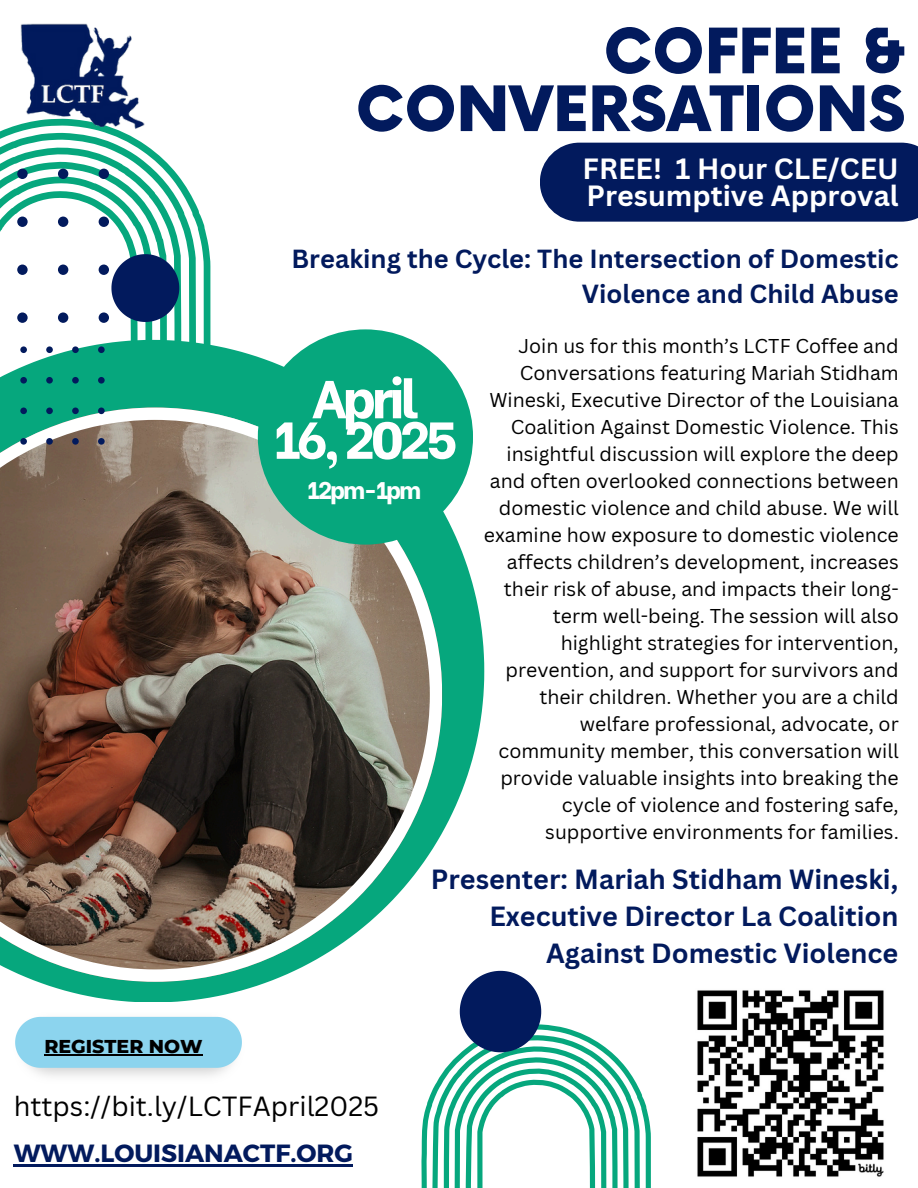
<style>
.page{position:relative;width:918px;height:1188px;background:#fff}
.page>*{position:absolute;margin:0;border:0;box-sizing:border-box;transform-origin:0 0}
.t1{font:900 60.9px "Now";color:#021a5d}
.t2{font:800 53.4px "Be Vietnam";letter-spacing:-.08em;color:#fff}
.t3{font:800 51.9px "Be Vietnam";letter-spacing:-.08em;color:#fff}
.t4{font:700 28.5px/27px "Canva Sans";color:#fff}
.t5{font:700 27px/37.2px "Canva Sans";color:#021a5d;text-align:right}
.t6{font:27px "Canva Sans";color:#000}
.t7{font:700 25.5px/34.8px "Canva Sans";color:#021a5d;text-align:right}
.t8{font:700 24.9px "Montserrat";color:#021a5d}
.t9{font:800 24px "Be Vietnam";letter-spacing:-.08em;color:#fff}
.t10{font:19.5px/27px "Canva Sans";color:#000;text-align:right}
.t11{font:800 19.05px "Montserrat";color:#000}
</style>
<div class="page">
<svg style="left:38px;top:343px;width:446px;height:658px"></svg>
<svg style="left:0;top:408px;width:442px;height:573px;background:#736b5d"></svg>
<div style="left:258px;top:329px;width:215px;height:216px;background:#06a77d;border-radius:50%"></div>
<div style="left:540px;top:143px;width:378px;height:79px;background:#021a5d"></div>
<svg style="left:0;top:124px;width:221px;height:320px"></svg>
<svg style="left:421px;top:971px;width:230px;height:217px"></svg>
<img style="left:20px;top:23px;width:125px;height:108px">
<svg style="left:15px;top:1017px;width:227px;height:51px;background:#8fd3eb"></svg>
<hr style="left:44px;top:1054px;width:159px;height:1px;background:#000">
<img style="left:697px;top:990px;width:187px;height:187px">
<hr style="left:14px;top:1164px;width:339px;height:2px;background:#021a5d">
<p class="t1" style="left:604px;top:18px;width:303px">COFFEE &amp;</p>
<p class="t1" style="left:356px;top:76px;width:551px">CONVERSATIONS</p>
<p class="t4" style="left:583px;top:154px;width:318px">FREE! 1 Hour CLE/CEU<br>Presumptive Approval</p>
<h1 class="t11" style="left:44px;top:1034px;width:160px">REGISTER NOW</h1>
<h3 class="t7" style="left:292px;top:240px;width:609px">Breaking the Cycle: The Intersection of Domestic<br>Violence and Child Abuse</h3>
<h6 class="t10" style="left:484px;top:332px;width:416px">Join us for this month’s LCTF Coffee and Conversations featuring Mariah Stidham Wineski, Executive Director of the Louisiana Coalition Against Domestic Violence. This insightful discussion will explore the deep and often overlooked connections between domestic violence and child abuse. We will examine how exposure to domestic violence affects children’s development, increases their risk of abuse, and impacts their long&shy;term well-being. The session will also highlight strategies for intervention, prevention, and support for survivors and their children. Whether you are a child welfare professional, advocate, or community member, this conversation will provide valuable insights into breaking the cycle of violence and fostering safe, supportive environments for families.</h6>
<p class="t5" style="left:431px;top:860px;width:469px">Presenter: Mariah Stidham Wineski,<br>Executive Director La Coalition<br>Against Domestic Violence</p>
<p class="t2" style="left:311px;top:354px;width:110px">April</p>
<p class="t3" style="left:273px;top:397px;width:186px">16,2025</p>
<p class="t9" style="left:307px;top:471px;width:116px">12pm-1pm</p>
<h2 class="t6" style="left:14px;top:1087px;width:367px">https://bit.ly/LCTFApril2025</h2>
<p class="t8" style="left:14px;top:1137px;width:341px">WWW.LOUISIANACTF.ORG</p>
</div>
